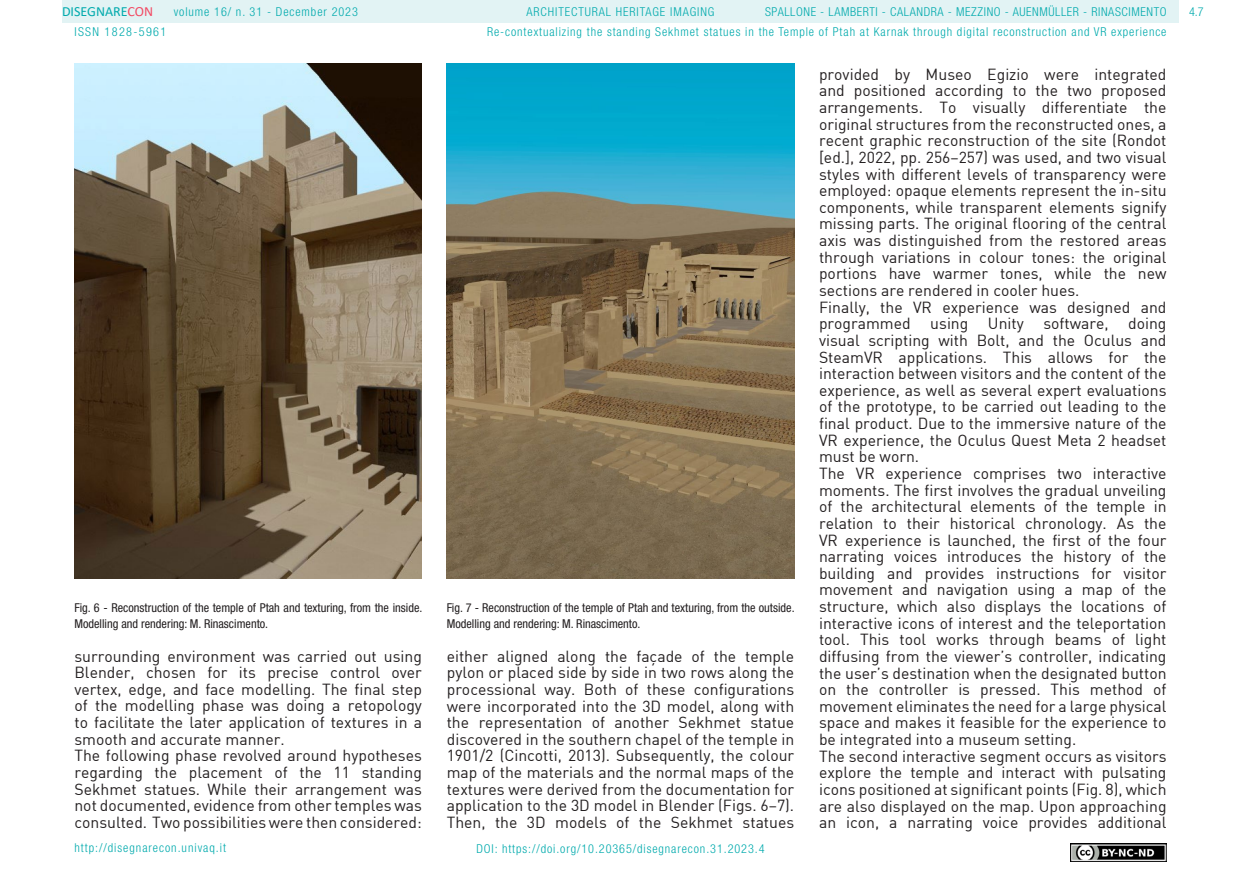
<style>
.page{position:relative;width:1241px;height:893px;background:#fff}
.page>*{position:absolute;margin:0;border:0;box-sizing:border-box;transform-origin:0 0}
.t1{font:15.75px/16.6px "DIN";color:#231f20}
.t2{font:14px "Calibri";color:#00aaad}
.t3{font:300 condensed 12.25px "Helvetica Neue LT Std";letter-spacing:.075em;color:#00aaad}
.t4{font:condensed 12.25px/16.6px "Helvetica Neue LT Std";color:#231f20}
.t5{font:300 condensed 12.25px "Helvetica Neue LT Std";letter-spacing:.05em;color:#00aaad}
.t6{font:300 condensed 12.25px "Helvetica Neue LT Std";letter-spacing:.11em;color:#00aaad}
.s1{color:#f24862}
</style>
<div class="page">
<div style="left:62px;top:0;width:1116px;height:23px;background:#e2f3f4"></div>
<img style="left:1070px;top:843px;width:96px;height:18px">
<img style="left:74px;top:63px;width:348px;height:515px">
<img style="left:446px;top:63px;width:348px;height:515px">
<p class="t2" style="left:62px;top:2px;width:93px">DISEGNARE<span class="s1">CON</span></p>
<p class="t5" style="left:765px;top:5px;width:403px">SPALLONE - LAMBERTI - CALANDRA - MEZZINO - AUENMÜLLER - RINASCIMENTO</p>
<p class="t3" style="left:174px;top:5px;width:186px">volume 16/ n. 31 - December 2023</p>
<p class="t3" style="left:526px;top:5px;width:189px">ARCHITECTURAL HERITAGE IMAGING</p>
<p class="t6" style="left:74px;top:24px;width:93px">ISSN 1828-5961</p>
<p class="t3" style="left:487px;top:25px;width:681px">Re-contextualizing the standing Sekhmet statues in the Temple of Ptah at Karnak through digital reconstruction and VR experience</p>
<p class="t4" style="left:74px;top:599px;width:349px">Fig. 6 - Reconstruction of the temple of Ptah and texturing, from the inside.<br>Modelling and rendering: M. Rinascimento.</p>
<p class="t4" style="left:446px;top:599px;width:349px">Fig. 7 - Reconstruction of the temple of Ptah and texturing, from the outside.<br>Modelling and rendering: M. Rinascimento.</p>
<p class="t1" style="left:74px;top:647px;width:349px">surrounding environment was carried out using Blender, chosen for its precise control over vertex, edge, and face modelling. The final step of the modelling phase was doing a retopology to facilitate the later application of textures in a smooth and accurate manner.<br>The following phase revolved around hypotheses regarding the placement of the 11 standing Sekhmet statues. While their arrangement was not documented, evidence from other temples was consulted. Two possibilities were then considered:</p>
<p class="t1" style="left:446px;top:647px;width:349px;text-align:justify">either aligned along the façade of the temple pylon or placed side by side in two rows along the processional way. Both of these configurations were incorporated into the 3D model, along with the representation of another Sekhmet statue discovered in the southern chapel of the temple in 1901/2 (Cincotti, 2013). Subsequently, the colour map of the materials and the normal maps of the textures were derived from the documentation for application to the 3D model in Blender (Figs. 6–7).<br>Then, the 3D models of the Sekhmet statues</p>
<p class="t3" style="left:74px;top:841px;width:153px">http://disegnarecon.univaq.it</p>
<p class="t3" style="left:476px;top:842px;width:290px">DOI: https://doi.org/10.20365/disegnarecon.31.2023.4</p>
<p class="t1" style="left:819px;top:65px;width:349px">provided by Museo Egizio were integrated and positioned according to the two proposed arrangements. To visually differentiate the original structures from the reconstructed ones, a recent graphic reconstruction of the site (Rondot [ed.], 2022, pp. 256–257) was used, and two visual styles with different levels of transparency were employed: opaque elements represent the in-situ components, while transparent elements signify missing parts. The original flooring of the central axis was distinguished from the restored areas through variations in colour tones: the original portions have warmer tones, while the new sections are rendered in cooler hues.<br>Finally, the VR experience was designed and programmed using Unity software, doing visual scripting with Bolt, and the Oculus and SteamVR applications. This allows for the interaction between visitors and the content of the experience, as well as several expert evaluations of the prototype, to be carried out leading to the final product. Due to the immersive nature of the VR experience, the Oculus Quest Meta 2 headset must be worn.<br>The VR experience comprises two interactive moments. The first involves the gradual unveiling of the architectural elements of the temple in relation to their historical chronology. As the VR experience is launched, the first of the four narrating voices introduces the history of the building and provides instructions for visitor movement and navigation using a map of the structure, which also displays the locations of interactive icons of interest and the teleportation tool. This tool works through beams of light diffusing from the viewer’s controller, indicating the user’s destination when the designated button on the controller is pressed. This method of movement eliminates the need for a large physical space and makes it feasible for the experience to be integrated into a museum setting.<br>The second interactive segment occurs as visitors explore the temple and interact with pulsating icons positioned at significant points (Fig. 8), which are also displayed on the map. Upon approaching an icon, a narrating voice provides additional</p>
<p class="t3" style="left:1188px;top:5px;width:16px">4.7</p>
</div>
